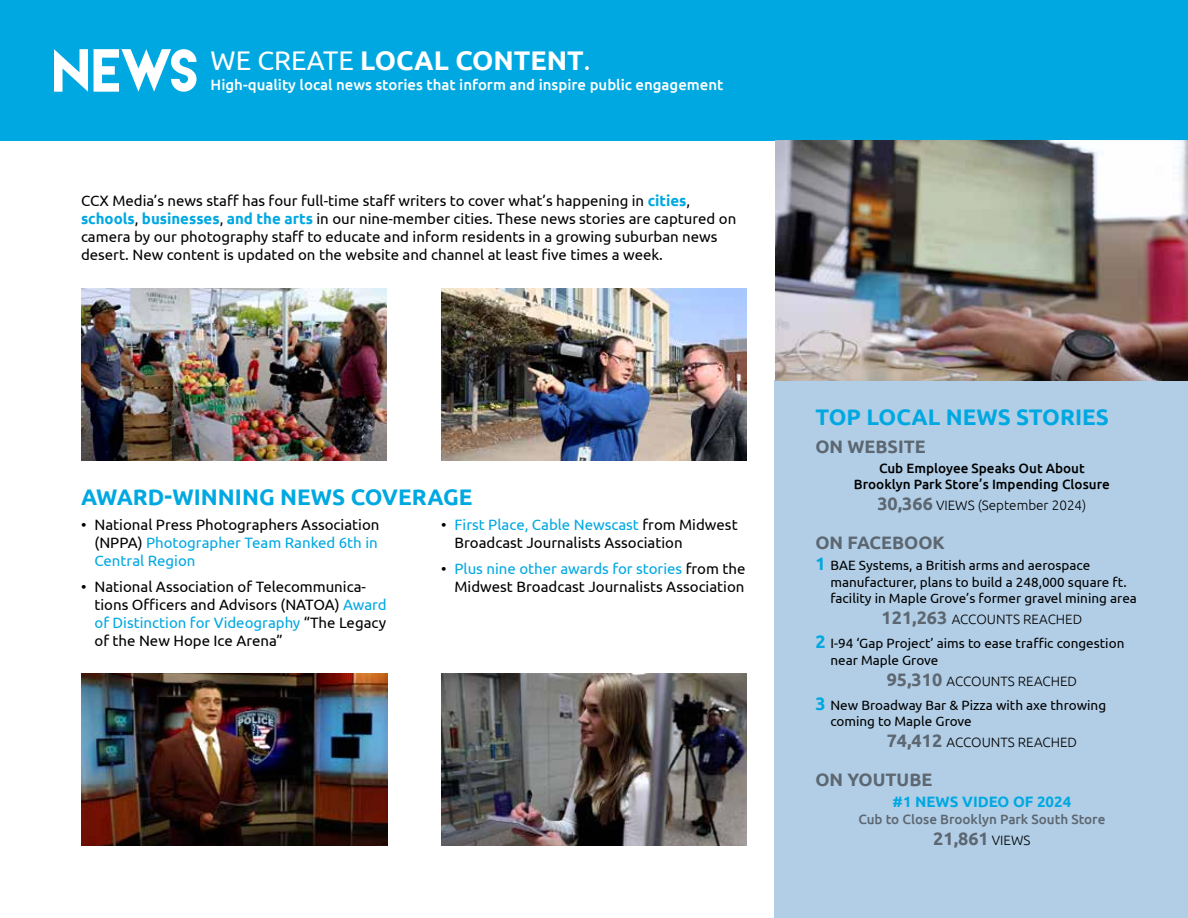
<style>
.page{position:relative;width:1188px;height:918px;background:#fff}
.page>*{position:absolute;margin:0;border:0;box-sizing:border-box;transform-origin:0 0}
.t1{font:54px "Lemon Milk";color:#fff}
.t2{font:700 27px "Ubuntu";color:#fff}
.t3{font:700 22.5px "Ubuntu";color:#00a8e1}
.t4{font:700 18px "Ubuntu";color:#5d6771}
.t5{font:15px/18px "Ubuntu";color:#000}
.t6{font:500 15px "Ubuntu";color:#fff}
.t7{font:700 15px "Ubuntu";color:#00a8e1}
.t8{font:13.5px/16.5px "Ubuntu";color:#000}
.t9{font:300 13.5px/21px "Ubuntu";color:#000}
.t10{font:500 13.5px/16.5px "Ubuntu";color:#000;text-align:center}
.t11{font:500 13.5px "Ubuntu";color:#5d6771}
.s1{font-weight:400}
.s2{font-weight:700;color:#00a8e1}
.s3{color:#00a8e1}
.s4{font-weight:700;font-size:18px;color:#5d6771}
.s5{font-weight:700;font-size:18px;color:#00a8e1}
.s6{font-weight:300}
.s7{font-weight:300;font-size:13.5px;color:#000}
</style>
<div class="page">
<div style="left:774px;top:380px;width:414px;height:538px;background:#b1cee6"></div>
<div style="left:0;top:0;width:1188px;height:141px;background:#00a8e1"></div>
<img style="left:81px;top:674px;width:306px;height:172px">
<img style="left:81px;top:288px;width:306px;height:172px">
<img style="left:441px;top:674px;width:306px;height:172px">
<img style="left:441px;top:288px;width:306px;height:172px">
<img style="left:775px;top:141px;width:413px;height:239px">
<h1 class="t1" style="left:54px;top:43px;width:148px">NEWS</h1>
<h2 class="t2" style="left:211px;top:44px;width:381px"><span class="s1">WE CREATE</span> LOCAL CONTENT<span class="s1">.</span></h2>
<p class="t6" style="left:211px;top:75px;width:514px">High-quality local news stories that inform and inspire public engagement</p>
<p class="t5" style="left:81px;top:192px;width:657px">CCX Media’s news staff has four full-time staff writers to cover what’s happening in <span class="s2">cities</span>, <span class="s2">schools</span>, <span class="s2">businesses</span>, <span class="s2">and the arts</span> in our nine-member cities. These news stories are captured on camera by our photography staff to educate and inform residents in a growing suburban news desert. New content is updated on the website and channel at least five times a week.</p>
<h3 class="t3" style="left:81px;top:483px;width:393px">AWARD-WINNING NEWS COVERAGE</h3>
<p class="t5" style="left:94px;top:516px;width:287px;text-align:justify;text-indent:-14px">• National Press Photographers Association (NPPA) <span class="s3">Photographer Team Ranked 6th in Central Region</span></p>
<p class="t5" style="left:94px;top:577px;width:294px;text-indent:-14px">• National Association of Telecommunica&shy;tions Officers and Advisors (NATOA) <span class="s3">Award of Distinction for Videography</span> “The Legacy of the New Hope Ice Arena”</p>
<p class="t5" style="left:454px;top:516px;width:285px;text-indent:-14px">• <span class="s3">First Place, Cable Newscast</span> from Midwest<br>Broadcast Journalists Association</p>
<p class="t5" style="left:441px;top:559px;width:306px;text-align:right">• <span class="s3">Plus nine other awards for stories</span> from the<br>Midwest Broadcast Journalists Association</p>
<h3 class="t3" style="left:815px;top:404px;width:295px">TOP LOCAL NEWS STORIES</h3>
<p class="t4" style="left:815px;top:436px;width:112px">ON WEBSITE</p>
<p class="t10" style="left:854px;top:459px;width:257px">Cub Employee Speaks Out About<br>Brooklyn Park Store’s Impending Closure</p>
<p class="t9" style="left:877px;top:494px;width:211px"><span class="s4">30,366</span> VIEWS (September 2024)</p>
<p class="t4" style="left:815px;top:532px;width:131px">ON FACEBOOK</p>
<p class="t8" style="left:830px;top:557px;width:308px;text-indent:-15px"><span class="s5">1</span> BAE Systems, a British arms and aerospace manufacturer, plans to build a 248,000 square ft. facility in Maple Grove’s former gravel mining area</p>
<p class="t8" style="left:815px;top:607px;width:311px;line-height:24px;text-indent:66px"><span class="s4">121,263</span> <span class="s6">ACCOUNTS REACHED<br></span><span class="s5">2</span> I-94 ‘Gap Project’ aims to ease traffic congestion</p>
<p class="t9" style="left:887px;top:649px;width:192px;text-indent:-56px"><span class="s1">near Maple Grove<br></span><span class="s4">95,310</span> ACCOUNTS REACHED</p>
<p class="t8" style="left:830px;top:696px;width:277px;text-indent:-15px"><span class="s5">3</span> New Broadway Bar &amp; Pizza with axe throwing coming to Maple Grove</p>
<p class="t9" style="left:887px;top:731px;width:192px"><span class="s4">74,412</span> ACCOUNTS REACHED</p>
<p class="t4" style="left:815px;top:769px;width:118px">ON YOUTUBE</p>
<p class="t7" style="left:893px;top:793px;width:180px">#1 NEWS VIDEO OF 2024</p>
<p class="t11" style="left:858px;top:810px;width:249px">Cub to Close Brooklyn Park South Store</p>
<p class="t4" style="left:933px;top:827px;width:99px">21,861 <span class="s7">VIEWS</span></p>
</div>
